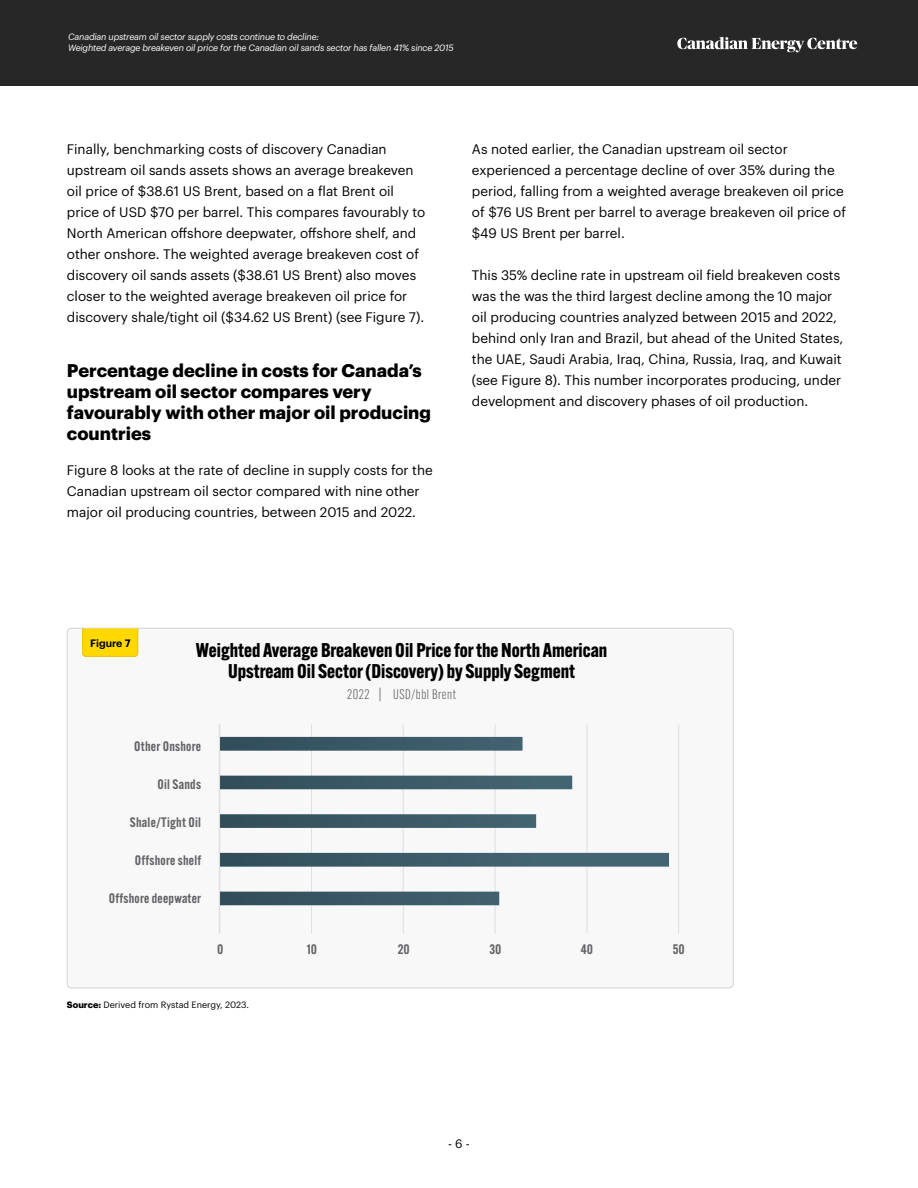
<style>
.page{position:relative;width:918px;height:1188px;background:#fff}
.page>*{position:absolute;margin:0;border:0;box-sizing:border-box;transform-origin:0 0}
.t1{font:700 19.5px/20.9px "Alternate Gothic ATF";color:#000;text-align:center}
.t2{font:700 18px/21px "Graphik";color:#000}
.t3{font:13.5px/21px "Graphik";color:#000}
.t4{font:600 13.5px "Alternate Gothic ATF";letter-spacing:.02em;color:#636466}
.t5{font:300 13.5px "Alternate Gothic ATF";letter-spacing:.04em;color:#58595b}
.t6{font:12px "Graphik";color:#000}
.t7{font:600 10.5px "Graphik";color:#000}
.t8{font:italic 9px/10.8px "Graphik";letter-spacing:-.02em;color:#fff}
.t9{font:9px "Graphik";color:#000}
.s1{font-weight:700}
</style>
<div class="page">
<div style="left:0;top:0;width:918px;height:86px;background:#272727"></div>
<svg style="left:677px;top:37px;width:180px;height:15px"></svg>
<div style="left:67px;top:628px;width:666px;height:360px;background:#f8f8f9;border-radius:4px"></div>
<hr style="left:219px;top:724px;width:1px;height:210px;background:#d1d3d4">
<hr style="left:311px;top:724px;width:1px;height:210px;background:#d1d3d4">
<hr style="left:403px;top:724px;width:1px;height:210px;background:#d1d3d4">
<hr style="left:495px;top:724px;width:1px;height:210px;background:#d1d3d4">
<hr style="left:587px;top:724px;width:1px;height:210px;background:#d1d3d4">
<hr style="left:678px;top:724px;width:1px;height:210px;background:#d1d3d4">
<svg style="left:82px;top:628px;width:56px;height:29px;background:#fcd605"></svg>
<svg style="left:220px;top:737px;width:449px;height:168px"></svg>
<p class="t8" style="left:68px;top:31px;width:387px">Canadian upstream oil sector supply costs continue to decline:<br>Weighted average breakeven oil price for the Canadian oil sands sector has fallen 41% since 2015</p>
<p class="t3" style="left:67px;top:138px;width:360px">Finally, benchmarking costs of discovery Canadian upstream oil sands assets shows an average breakeven oil price of $38.61 US Brent, based on a flat Brent oil price of USD $70 per barrel. This compares favourably to North American offshore deepwater, offshore shelf, and other onshore. The weighted average breakeven cost of discovery oil sands assets ($38.61 US Brent) also moves closer to the weighted average breakeven oil price for discovery shale/tight oil ($34.62 US Brent) (see Figure 7).</p>
<h2 class="t2" style="left:67px;top:358px;width:366px">Percentage decline in costs for Canada’s upstream oil sector compares very favourably with other major oil producing countries</h2>
<p class="t3" style="left:67px;top:458px;width:367px">Figure 8 looks at the rate of decline in supply costs for the<br>Canadian upstream oil sector compared with nine other major oil producing countries, between 2015 and 2022.</p>
<p class="t3" style="left:472px;top:138px;width:376px">As noted earlier, the Canadian upstream oil sector experienced a percentage decline of over 35% during the period, falling from a weighted average breakeven oil price of $76 US Brent per barrel to average breakeven oil price of $49 US Brent per barrel.</p>
<p class="t3" style="left:472px;top:264px;width:373px">This 35% decline rate in upstream oil field breakeven costs was the was the third largest decline among the 10 major oil producing countries analyzed between 2015 and 2022, behind only Iran and Brazil, but ahead of the United States, the UAE, Saudi Arabia, Iraq, China, Russia, Iraq, and Kuwait (see Figure 8). This number incorporates producing, under development and discovery phases of oil production.</p>
<p class="t7" style="left:90px;top:635px;width:42px">Figure 7</p>
<h1 class="t1" style="left:196px;top:639px;width:413px">Weighted Average Breakeven Oil Price for the North American<br>Upstream Oil Sector (Discovery) by Supply Segment</h1>
<p class="t5" style="left:347px;top:686px;width:110px">2022 | USD/bbl Brent</p>
<p class="t4" style="left:134px;top:737px;width:68px">Other Onshore</p>
<p class="t4" style="left:157px;top:775px;width:45px">Oil Sands</p>
<p class="t4" style="left:130px;top:813px;width:73px">Shale/Tight Oil</p>
<p class="t4" style="left:135px;top:851px;width:68px">Offshore shelf</p>
<p class="t4" style="left:109px;top:889px;width:94px">Offshore deepwater</p>
<p class="t4" style="left:217px;top:940px;width:8px">0</p>
<p class="t4" style="left:307px;top:940px;width:12px">10</p>
<p class="t4" style="left:398px;top:940px;width:14px">20</p>
<p class="t4" style="left:489px;top:940px;width:14px">30</p>
<p class="t4" style="left:581px;top:940px;width:14px">40</p>
<p class="t4" style="left:673px;top:940px;width:14px">50</p>
<p class="t9" style="left:67px;top:998px;width:184px"><span class="s1">Source:</span> Derived from Rystad Energy, 2023.</p>
<p class="t6" style="left:448px;top:1135px;width:23px">- 6 -</p>
</div>
